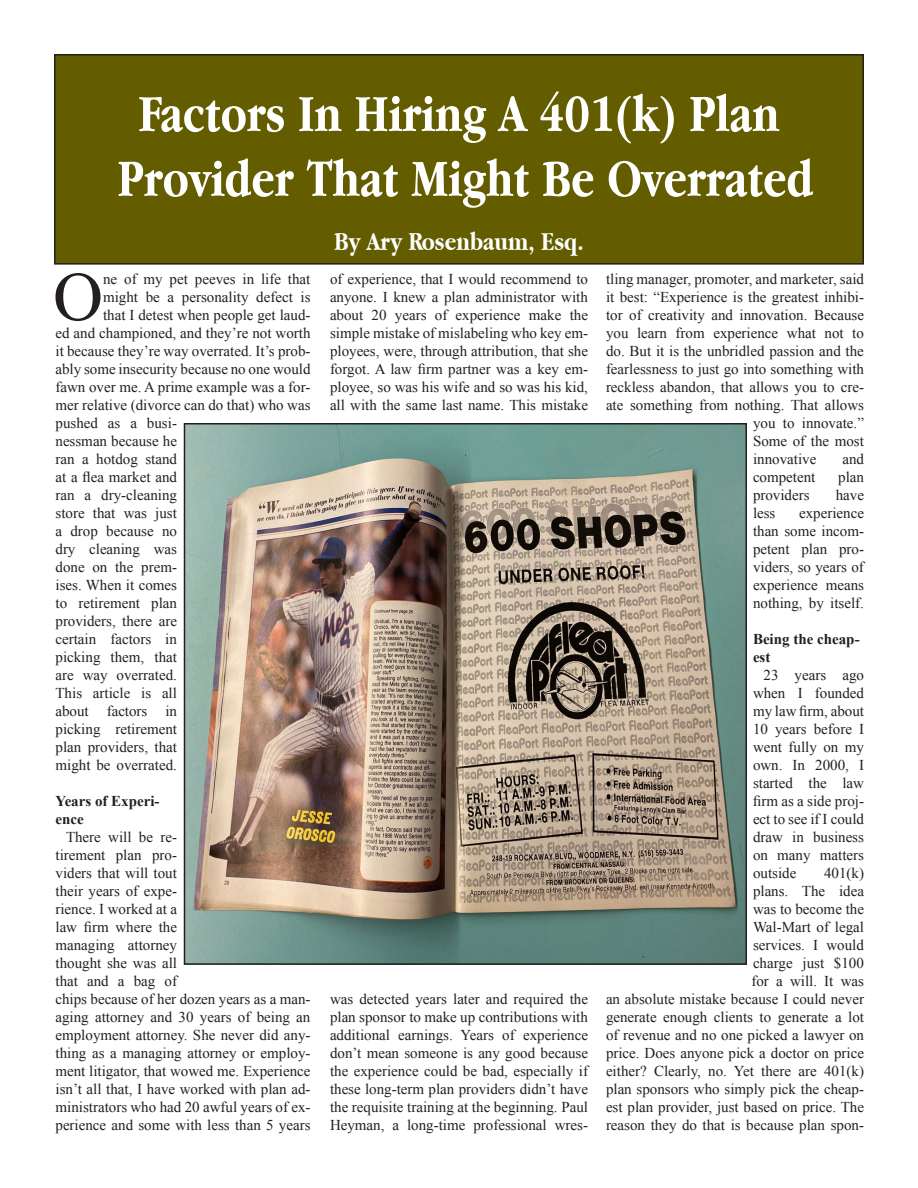
<style>
.page{position:relative;width:918px;height:1188px;background:#fff}
.page>*{position:absolute;margin:0;border:0;box-sizing:border-box;transform-origin:0 0}
.t1{font:69.3px "Times New Roman";color:#231f20}
.t2{font:700 54px "Apple Garamond";color:#fff}
.t3{font:700 27px "Apple Garamond";color:#fff}
.t4{font:15px/18px "Times New Roman";color:#231f20;text-align:justify}
.t5{font:700 15px/18px "Times New Roman";color:#231f20}
</style>
<div class="page">
<div style="left:55px;top:55px;width:808px;height:209px;background:#635d00"></div>
<div style="left:54px;top:54px;width:810px;height:211px;border:2px solid #231f20"></div>
<img style="left:187px;top:426px;width:557px;height:536px">
<div style="left:184px;top:423px;width:563px;height:542px;border:2px solid #231f20"></div>
<p class="t2" style="left:138px;top:84px;width:643px">Factors In Hiring A 401(k) Plan</p>
<p class="t2" style="left:117px;top:148px;width:698px">Provider That Might Be Overrated</p>
<p class="t3" style="left:334px;top:226px;width:251px">By Ary Rosenbaum, Esq.</p>
<p class="t1" style="left:53px;top:250px;width:52px">O</p>
<p class="t4" style="left:103px;top:270px;width:209px">ne of my pet peeves in life that</p>
<p class="t4" style="left:103px;top:288px;width:209px">might be a personality defect is</p>
<p class="t4" style="left:103px;top:306px;width:209px">that I detest when people get laud-</p>
<p class="t4" style="left:56px;top:324px;width:257px">ed and championed, and they’re not worth</p>
<p class="t4" style="left:56px;top:342px;width:256px">it because they’re way overrated. It’s prob-</p>
<p class="t4" style="left:56px;top:360px;width:257px">ably some insecurity because no one would</p>
<p class="t4" style="left:56px;top:378px;width:256px">fawn over me. A prime example was a for-</p>
<p class="t4" style="left:56px;top:396px;width:257px">mer relative (divorce can do that) who was</p>
<p class="t4" style="left:56px;top:414px;width:123px">pushed as a busi-</p>
<p class="t4" style="left:56px;top:432px;width:123px">nessman because he</p>
<p class="t4" style="left:56px;top:450px;width:123px">ran a hotdog stand</p>
<p class="t4" style="left:56px;top:468px;width:123px">at a flea market and</p>
<p class="t4" style="left:56px;top:486px;width:123px">ran a dry-cleaning</p>
<p class="t4" style="left:56px;top:504px;width:123px">store that was just</p>
<p class="t4" style="left:56px;top:522px;width:123px">a drop because no</p>
<p class="t4" style="left:56px;top:540px;width:123px">dry cleaning was</p>
<p class="t4" style="left:56px;top:558px;width:123px">done on the prem-</p>
<p class="t4" style="left:56px;top:576px;width:123px">ises. When it comes</p>
<p class="t4" style="left:56px;top:594px;width:123px">to retirement plan</p>
<p class="t4" style="left:56px;top:612px;width:123px">providers, there are</p>
<p class="t4" style="left:56px;top:630px;width:123px">certain factors in</p>
<p class="t4" style="left:56px;top:648px;width:123px">picking them, that</p>
<p class="t4" style="left:56px;top:666px;width:123px">are way overrated.</p>
<p class="t4" style="left:56px;top:684px;width:123px">This article is all</p>
<p class="t4" style="left:56px;top:702px;width:123px">about factors in</p>
<p class="t4" style="left:56px;top:720px;width:123px">picking retirement</p>
<p class="t4" style="left:56px;top:738px;width:123px">plan providers, that</p>
<p class="t4" style="left:56px;top:756px;width:123px">might be overrated.</p>
<p class="t5" style="left:56px;top:792px;width:106px">Years of Experi&shy;ence</p>
<p class="t4" style="left:56px;top:828px;width:257px;text-align:left;text-indent:10px">There will be re-<br>tirement plan pro-<br>viders that will tout<br>their years of expe-<br>rience. I worked at a<br>law firm where the<br>managing attorney<br>thought she was all<br>that and a bag of<br>chips because of her dozen years as a man&shy;aging attorney and 30 years of being an employment attorney. She never did any&shy;thing as a managing attorney or employ&shy;ment litigator, that wowed me. Experience isn’t all that, I have worked with plan ad&shy;ministrators who had 20 awful years of ex&shy;perience and some with less than 5 years</p>
<p class="t4" style="left:330px;top:270px;width:260px">of experience, that I would recommend to anyone. I knew a plan administrator with about 20 years of experience make the simple mistake of mislabeling who key em&shy;ployees, were, through attribution, that she forgot. A law firm partner was a key em&shy;ployee, so was his wife and so was his kid, all with the same last name. This mistake</p>
<p class="t4" style="left:330px;top:990px;width:260px">was detected years later and required the plan sponsor to make up contributions with additional earnings. Years of experience don’t mean someone is any good because the experience could be bad, especially if these long-term plan providers didn’t have the requisite training at the beginning. Paul Heyman, a long-time professional wres-</p>
<p class="t4" style="left:606px;top:270px;width:260px">tling manager, promoter, and marketer, said</p>
<p class="t4" style="left:606px;top:288px;width:259px">it best: “Experience is the greatest inhibi-</p>
<p class="t4" style="left:606px;top:306px;width:260px">tor of creativity and innovation. Because</p>
<p class="t4" style="left:606px;top:324px;width:259px">you learn from experience what not to</p>
<p class="t4" style="left:606px;top:342px;width:259px">do. But it is the unbridled passion and the</p>
<p class="t4" style="left:606px;top:360px;width:260px">fearlessness to just go into something with</p>
<p class="t4" style="left:606px;top:378px;width:259px">reckless abandon, that allows you to cre-</p>
<p class="t4" style="left:606px;top:396px;width:260px">ate something from nothing. That allows</p>
<p class="t4" style="left:753px;top:414px;width:113px">you to innovate.”</p>
<p class="t4" style="left:753px;top:432px;width:112px">Some of the most</p>
<p class="t4" style="left:753px;top:450px;width:65px">innovative</p>
<p class="t4" style="left:842px;top:450px;width:23px">and</p>
<p class="t4" style="left:753px;top:468px;width:64px">competent</p>
<p class="t4" style="left:838px;top:468px;width:27px">plan</p>
<p class="t4" style="left:753px;top:486px;width:58px">providers</p>
<p class="t4" style="left:836px;top:486px;width:30px">have</p>
<p class="t4" style="left:753px;top:504px;width:24px">less</p>
<p class="t4" style="left:753px;top:504px;width:113px;text-indent:46px">experience than some incom&shy;petent plan pro&shy;viders, so years of experience means nothing, by itself.</p>
<p class="t5" style="left:753px;top:630px;width:108px">Being the cheap&shy;est</p>
<p class="t4" style="left:753px;top:666px;width:113px;text-indent:10px">23 years ago when I founded my law firm, about 10 years before I went fully on my own. In 2000, I started the law firm as a side proj&shy;ect to see if I could draw in business on many matters outside</p>
<p class="t4" style="left:606px;top:864px;width:260px;text-align:right">401(k)<br>plans. The idea<br>was to become the<br>Wal-Mart of legal<br>services. I would<br>charge just $100<br>for a will. It was<br>an absolute mistake because I could never generate enough clients to generate a lot of revenue and no one picked a lawyer on price. Does anyone pick a doctor on price either? Clearly, no. Yet there are 401(k) plan sponsors who simply pick the cheap&shy;est plan provider, just based on price. The reason they do that is because plan spon-</p>
</div>
